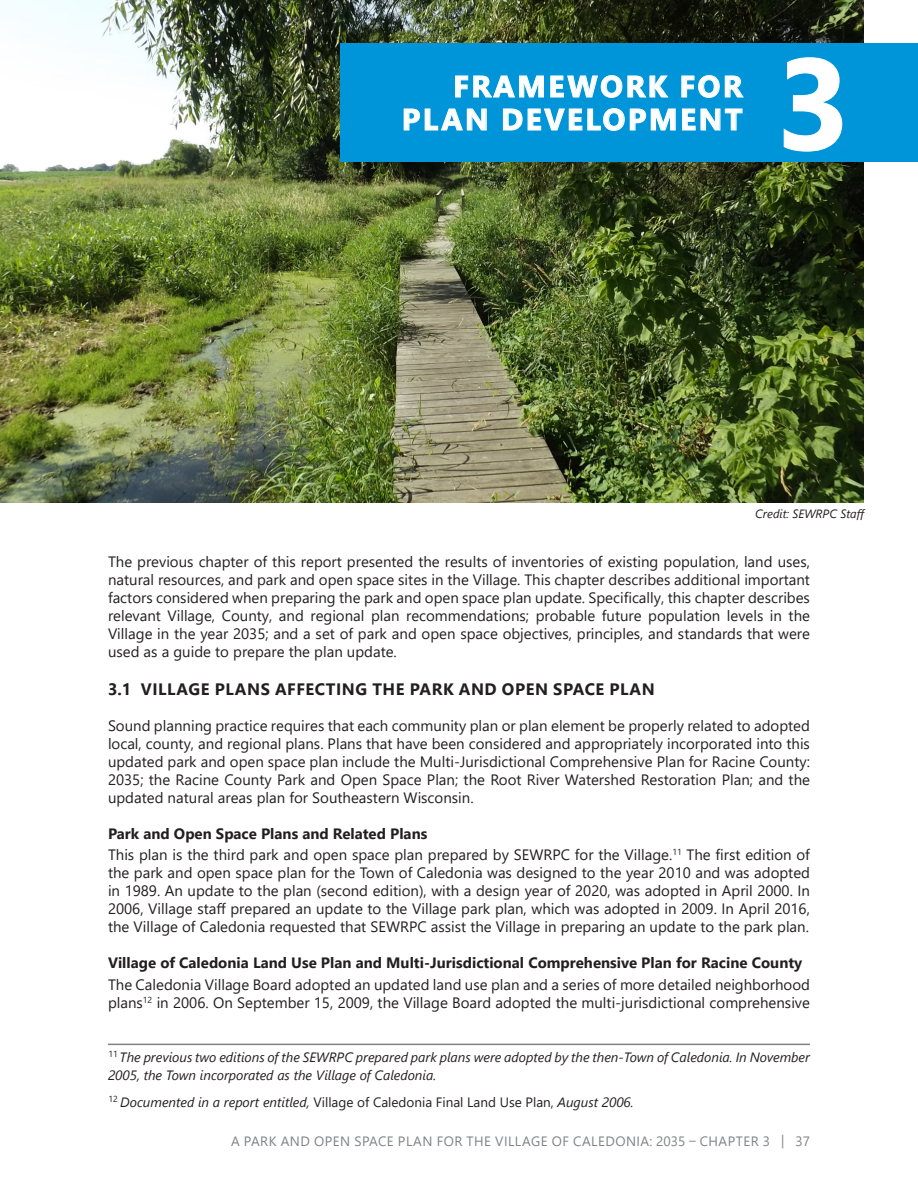
<style>
.page{position:relative;width:918px;height:1188px;background:#fff}
.page>*{position:absolute;margin:0;border:0;box-sizing:border-box;transform-origin:0 0}
.Chapter_Number{font:700 129px "Segoe UI";color:#fff}
.Chapter_Title{font:700 30px/33px "Segoe UI";letter-spacing:.085em;color:#fff;text-align:right}
.Heading_1{font:700 16.5px "Segoe UI";letter-spacing:.035em;color:#231f20}
.Text{font:15px/18px "Segoe UI";color:#231f20;text-align:justify}
.Heading_2{font:700 15px "Segoe UI";color:#231f20}
.Footnotes{font:italic 13.5px/18px "Segoe UI";color:#231f20}
.t1{font:13.5px "Segoe UI";letter-spacing:.035em;color:#808285}
.Image_Source{font:italic 12px "Segoe UI";color:#231f20}
.s1{font-style:normal}
</style>
<div class="page">
<hr style="left:108px;top:1044px;width:702px;height:1px;background:#808285">
<img style="left:0;top:0;width:864px;height:502px">
<div style="left:340px;top:43px;width:578px;height:119px;background:#0095d9"></div>
<svg style="left:783px;top:57px;width:60px;height:95px"></svg>
<svg style="left:403px;top:75px;width:341px;height:56px"></svg>
<p class="Chapter_Title" style="left:402px;top:68px;width:342px">FRAMEWORK FOR<br>PLAN DEVELOPMENT</p>
<p class="Chapter_Number" style="left:777px;top:-18px;width:76px">3</p>
<p class="Image_Source" style="left:755px;top:502px;width:112px">Credit: SEWRPC Staff</p>
<p class="Text" style="left:108px;top:551px;width:704px">The previous chapter of this report presented the results of inventories of existing population, land uses, natural resources, and park and open space sites in the Village. This chapter describes additional important factors considered when preparing the park and open space plan update. Specifically, this chapter describes relevant Village, County, and regional plan recommendations; probable future population levels in the Village in the year 2035; and a set of park and open space objectives, principles, and standards that were used as a guide to prepare the plan update.</p>
<p class="Heading_1" style="left:108px;top:674px;width:548px">3.1 VILLAGE PLANS AFFECTING THE PARK AND OPEN SPACE PLAN</p>
<p class="Text" style="left:108px;top:715px;width:704px">Sound planning practice requires that each community plan or plan element be properly related to adopted local, county, and regional plans. Plans that have been considered and appropriately incorporated into this updated park and open space plan include the Multi-Jurisdictional Comprehensive Plan for Racine County:<br>2035; the Racine County Park and Open Space Plan; the Root River Watershed Restoration Plan; and the updated natural areas plan for Southeastern Wisconsin.</p>
<p class="Heading_2" style="left:108px;top:819px;width:321px">Park and Open Space Plans and Related Plans</p>
<p class="Text" style="left:108px;top:845px;width:704px">This plan is the third park and open space plan prepared by SEWRPC for the Village.<sup>11</sup> The first edition of the park and open space plan for the Town of Caledonia was designed to the year 2010 and was adopted in 1989. An update to the plan (second edition), with a design year of 2020, was adopted in April 2000. In 2006, Village staff prepared an update to the Village park plan, which was adopted in 2009. In April 2016, the Village of Caledonia requested that SEWRPC assist the Village in preparing an update to the park plan.</p>
<p class="Heading_2" style="left:108px;top:949px;width:696px">Village of Caledonia Land Use Plan and Multi-Jurisdictional Comprehensive Plan for Racine County</p>
<p class="Text" style="left:108px;top:974px;width:704px">The Caledonia Village Board adopted an updated land use plan and a series of more detailed neighborhood plans<sup>12</sup> in 2006. On September 15, 2009, the Village Board adopted the multi-jurisdictional comprehensive</p>
<p class="Footnotes" style="left:108px;top:1046px;width:704px"><sup>11</sup> The previous two editions of the SEWRPC prepared park plans were adopted by the then-Town of Caledonia. In November<br>2005, the Town incorporated as the Village of Caledonia.</p>
<p class="Footnotes" style="left:108px;top:1091px;width:527px"><sup>12</sup> Documented in a report entitled, <span class="s1">Village of Caledonia Final Land Use Plan,</span> August 2006.</p>
<p class="t1" style="left:231px;top:1129px;width:580px">A PARK AND OPEN SPACE PLAN FOR THE VILLAGE OF CALEDONIA: 2035 – CHAPTER 3 | 37</p>
</div>
